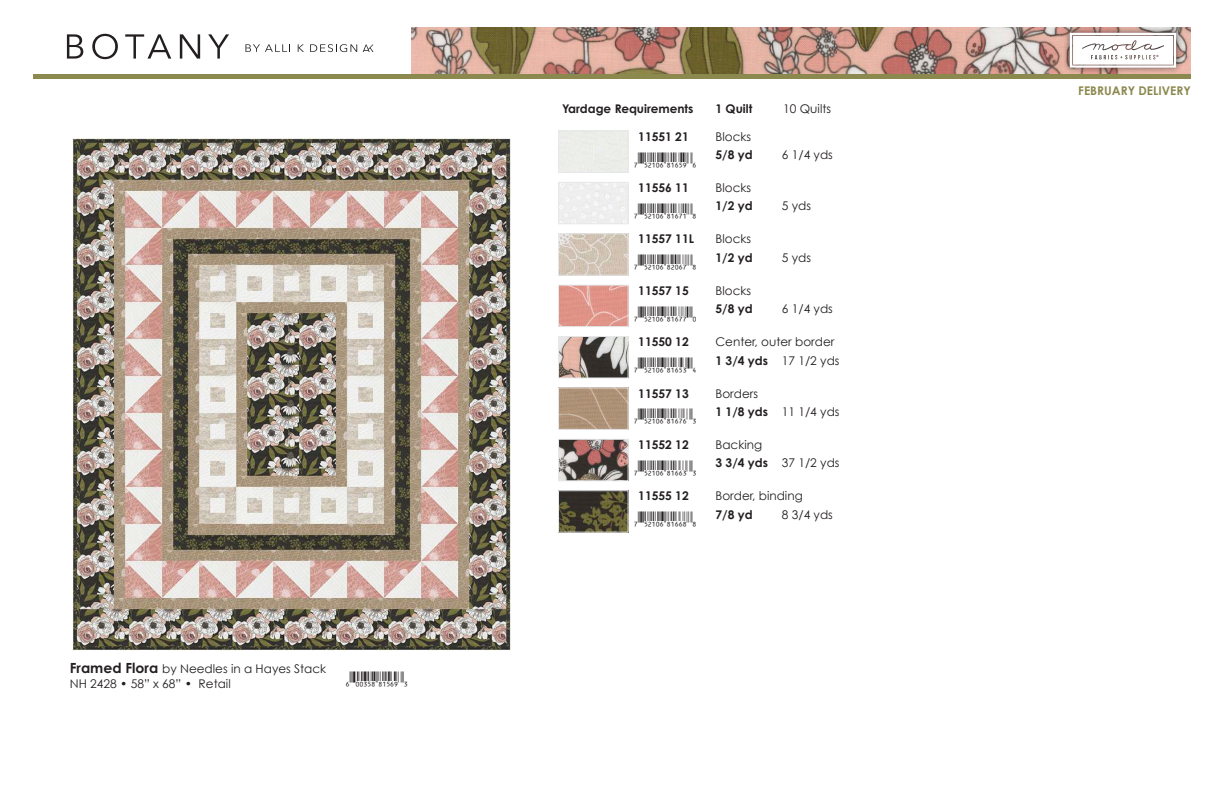
<style>
.page{position:relative;width:1224px;height:792px;background:#fff}
.page>*{position:absolute;margin:0;border:0;box-sizing:border-box;transform-origin:0 0}
.t1{font:16px "UPC Aa";color:#231f20}
.t2{font:12px/14.4px "Century Gothic";color:#231f20}
.t3{font:12px "Century Gothic Pro";color:#231f20}
.t4{font:700 12px "Century Gothic";color:#231f20}
.t5{font:700 12px "Century Gothic Pro";color:#231f20}
.t6{font:700 12px "Century Gothic";color:#8c894f}
.s1{font-family:"Century Gothic Pro";font-weight:700;font-size:14px}
.s2{font-family:"Century Gothic Pro"}
.s3{font-weight:700}
</style>
<div class="page">
<img style="left:412px;top:27px;width:779px;height:47px">
<div style="left:33px;top:74px;width:1158px;height:5px;background:#8c894f"></div>
<div style="left:1063px;top:26px;width:119px;height:48px;background:#231f20;opacity:.75"></div>
<svg style="left:1070px;top:33px;width:106px;height:35px"></svg>
<svg style="left:245px;top:44px;width:45px;height:8px"></svg>
<svg style="left:298px;top:44px;width:6px;height:8px"></svg>
<svg style="left:310px;top:44px;width:47px;height:8px"></svg>
<svg style="left:363px;top:45px;width:10px;height:7px"></svg>
<svg style="left:67px;top:34px;width:162px;height:25px"></svg>
<img style="left:72px;top:138px;width:439px;height:512px">
<div style="left:558px;top:130px;width:71px;height:43px;border:1px solid #e6e7e9"></div>
<div style="left:558px;top:182px;width:71px;height:42px;border:1px solid #e6e7e9"></div>
<img style="left:560px;top:235px;width:67px;height:39px">
<div style="left:558px;top:233px;width:71px;height:43px;border:1px solid #e6e7e9"></div>
<img style="left:560px;top:287px;width:67px;height:38px">
<div style="left:558px;top:285px;width:71px;height:42px;border:1px solid #e6e7e9"></div>
<img style="left:560px;top:338px;width:67px;height:38px">
<div style="left:558px;top:336px;width:71px;height:42px;border:1px solid #e6e7e9"></div>
<img style="left:560px;top:389px;width:67px;height:39px">
<div style="left:558px;top:387px;width:71px;height:43px;border:1px solid #e6e7e9"></div>
<img style="left:560px;top:441px;width:67px;height:38px">
<div style="left:558px;top:439px;width:71px;height:42px;border:1px solid #e6e7e9"></div>
<img style="left:560px;top:492px;width:67px;height:39px">
<div style="left:558px;top:490px;width:71px;height:43px;border:1px solid #e6e7e9"></div>
<p class="t2" style="left:70px;top:662px;width:258px"><span class="s1">Framed Flora</span> by Needles in a Hayes Stack<br>NH 2428 • 58” x 68” • <span class="s2">Retail $12.00</span></p>
<h1 class="t1" style="left:350px;top:668px;width:56px">'AADFI|81569T</h1>
<p class="t5" style="left:562px;top:101px;width:133px">Yardage Requirements</p>
<p class="t5" style="left:716px;top:101px;width:38px">1 Quilt</p>
<p class="t3" style="left:783px;top:102px;width:49px">10 Quilts</p>
<p class="t4" style="left:638px;top:129px;width:52px">11551 21</p>
<p class="t2" style="left:716px;top:129px;width:37px">Blocks</p>
<h1 class="t1" style="left:638px;top:148px;width:56px">(FCBAG|81659W</h1>
<p class="t5" style="left:716px;top:147px;width:39px">5/8 yd</p>
<p class="t3" style="left:782px;top:147px;width:53px">6 1/4 yds</p>
<p class="t4" style="left:638px;top:180px;width:52px">11556 11</p>
<p class="t2" style="left:716px;top:180px;width:37px">Blocks</p>
<h1 class="t1" style="left:638px;top:199px;width:56px">(FCBAG|81671Y</h1>
<p class="t5" style="left:716px;top:199px;width:39px">1/2 yd</p>
<p class="t3" style="left:782px;top:199px;width:31px">5 yds</p>
<p class="t4" style="left:638px;top:231px;width:57px">11557 11L</p>
<p class="t2" style="left:716px;top:232px;width:37px">Blocks</p>
<h1 class="t1" style="left:638px;top:251px;width:56px">(FCBAG|82067Y</h1>
<p class="t5" style="left:716px;top:250px;width:39px">1/2 yd</p>
<p class="t3" style="left:782px;top:250px;width:31px">5 yds</p>
<p class="t4" style="left:638px;top:283px;width:52px">11557 15</p>
<p class="t2" style="left:716px;top:283px;width:37px">Blocks</p>
<h1 class="t1" style="left:638px;top:302px;width:56px">(FCBAG|81677Q</h1>
<p class="t5" style="left:716px;top:301px;width:39px">5/8 yd</p>
<p class="t3" style="left:782px;top:302px;width:53px">6 1/4 yds</p>
<p class="t4" style="left:638px;top:334px;width:52px">11550 12</p>
<p class="t2" style="left:716px;top:334px;width:120px">Center, outer border</p>
<h1 class="t1" style="left:638px;top:353px;width:56px">(FCBAG|81653U</h1>
<p class="t3" style="left:716px;top:353px;width:126px"><span class="s3">1 3/4 yds</span> 17 1/2 yds</p>
<p class="t4" style="left:638px;top:386px;width:52px">11557 13</p>
<p class="t2" style="left:716px;top:386px;width:44px">Borders</p>
<h1 class="t1" style="left:638px;top:405px;width:56px">(FCBAG|81676T</h1>
<p class="t3" style="left:716px;top:404px;width:126px"><span class="s3">1 1/8 yds</span> 11 1/4 yds</p>
<p class="t4" style="left:638px;top:437px;width:52px">11552 12</p>
<p class="t2" style="left:716px;top:437px;width:48px">Backing</p>
<h1 class="t1" style="left:638px;top:456px;width:56px">(FCBAG|81663T</h1>
<p class="t3" style="left:716px;top:456px;width:126px"><span class="s3">3 3/4 yds</span> 37 1/2 yds</p>
<p class="t4" style="left:638px;top:488px;width:52px">11555 12</p>
<p class="t2" style="left:716px;top:489px;width:89px">Border, binding</p>
<h1 class="t1" style="left:638px;top:507px;width:56px">(FCBAG|81668Y</h1>
<p class="t5" style="left:716px;top:507px;width:39px">7/8 yd</p>
<p class="t3" style="left:782px;top:507px;width:53px">8 3/4 yds</p>
<p class="t6" style="left:1078px;top:83px;width:114px">FEBRUARY DELIVERY</p>
</div>
